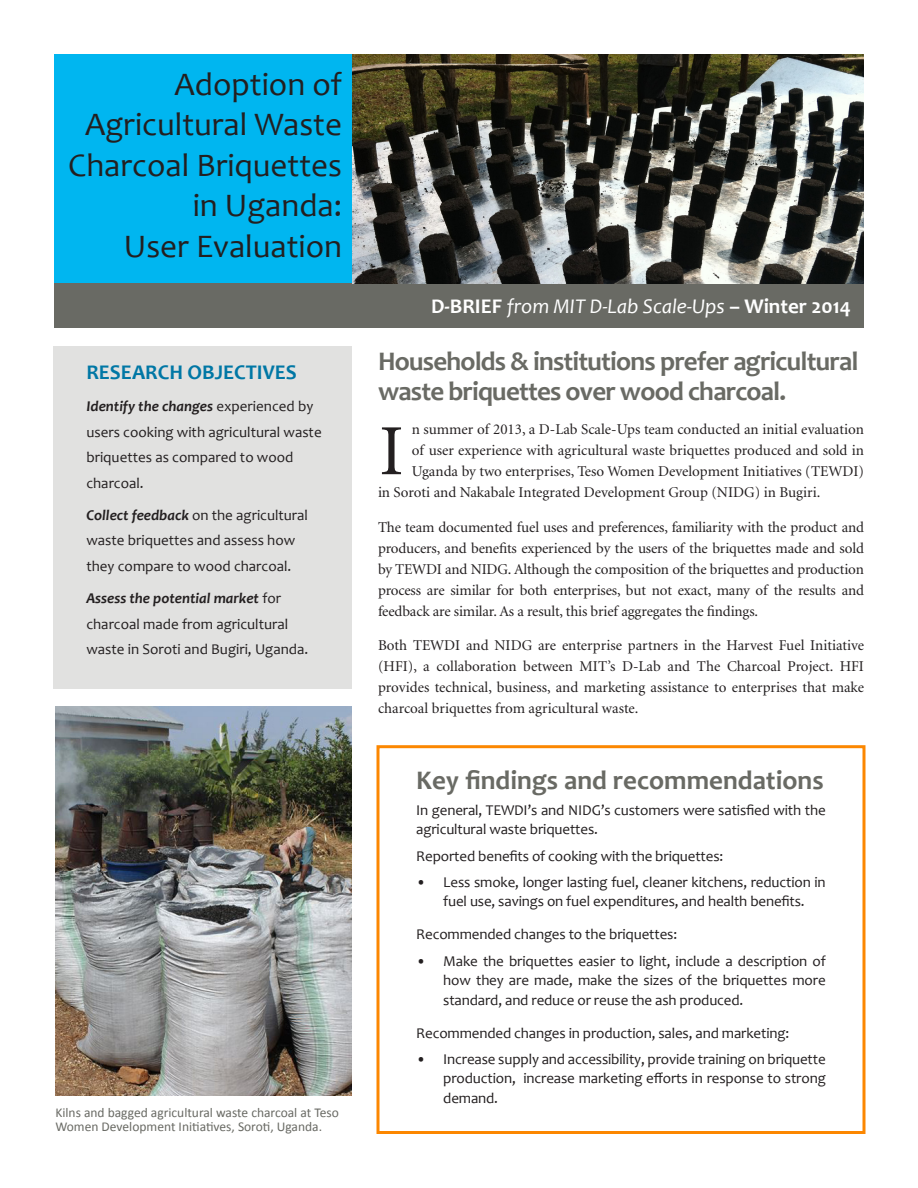
<style>
.page{position:relative;width:918px;height:1188px;background:#fff}
.page>*{position:absolute;margin:0;border:0;box-sizing:border-box;transform-origin:0 0}
.t1{font:72px "Minion Pro";color:#231f20}
.t2{font:33px/40.5px "Candara";color:#231f20;text-align:right}
.t3{font:700 27px/30px "Candara";letter-spacing:-.03em;color:#696a64}
.t4{font:700 27px "Candara";color:#696a64}
.t5{font:italic 21px "Candara";color:#fff}
.t6{font:700 21px "Candara";color:#0077a5}
.t7{font:15px/25.5px "Candara";letter-spacing:-.01em;color:#231f20}
.t8{font:15px/21px "Minion";color:#231f20;text-align:justify}
.t9{font:13.5px/13.5px "Calibri";color:#696a64}
.s1{font-weight:700;font-style:italic}
.s2{font-weight:700;font-style:normal}
</style>
<div class="page">
<div style="left:376px;top:745px;width:490px;height:389px;background:#fff;border:3px solid #fc8700"></div>
<div style="left:53px;top:346px;width:298px;height:343px;background:#e1e1e0"></div>
<div style="left:54px;top:283px;width:810px;height:45px;background:#696a64"></div>
<div style="left:54px;top:54px;width:298px;height:229px;background:#00b6f0"></div>
<img style="left:352px;top:54px;width:512px;height:229px">
<img style="left:55px;top:706px;width:296px;height:389px">
<p class="t2" style="left:68px;top:63px;width:275px">Adoption of<br>Agricultural Waste<br>Charcoal Briquettes</p>
<p class="t2" style="left:193px;top:185px;width:151px">in Uganda:</p>
<p class="t2" style="left:124px;top:225px;width:220px">User Evaluation</p>
<p class="t6" style="left:86px;top:359px;width:212px">RESEARCH OBJECTIVES</p>
<p class="t7" style="left:86px;top:393px;width:237px"><span class="s1">Identify the changes</span> experienced by users cooking with agricultural waste briquettes as compared to wood charcoal.</p>
<p class="t7" style="left:86px;top:502px;width:223px"><span class="s1">Collect feedback</span> on the agricultural waste briquettes and assess how they compare to wood charcoal.</p>
<p class="t7" style="left:86px;top:585px;width:223px"><span class="s1">Assess the potential market</span> for charcoal made from agricultural waste in Soroti and Bugiri, Uganda.</p>
<p class="t9" style="left:55px;top:1106px;width:285px">Kilns and bagged agricultural waste charcoal at Teso<br>Women Development Initiatives, Soroti, Uganda.</p>
<p class="t5" style="left:431px;top:293px;width:422px"><span class="s2">D-BRIEF</span> from MIT D-Lab Scale-Ups <span class="s2">– Winter 2014</span></p>
<p class="t3" style="left:378px;top:346px;width:482px">Households &amp; institutions prefer agricultural waste briquettes over wood charcoal.</p>
<p class="t8" style="left:412px;top:420px;width:454px">n summer of 2013, a D-Lab Scale-Ups team conducted an initial evaluation</p>
<p class="t8" style="left:412px;top:441px;width:454px">of user experience with agricultural waste briquettes produced and sold in</p>
<p class="t8" style="left:412px;top:462px;width:454px">Uganda by two enterprises, Teso Women Development Initiatives (TEWDI)</p>
<p class="t8" style="left:378px;top:483px;width:444px">in Soroti and Nakabale Integrated Development Group (NIDG) in Bugiri.</p>
<p class="t8" style="left:378px;top:517px;width:488px">The team documented fuel uses and preferences, familiarity with the product and producers, and benefits experienced by the users of the briquettes made and sold by TEWDI and NIDG. Although the composition of the briquettes and production process are similar for both enterprises, but not exact, many of the results and feedback are similar. As a result, this brief aggregates the findings.</p>
<p class="t8" style="left:378px;top:636px;width:488px">Both TEWDI and NIDG are enterprise partners in the Harvest Fuel Initiative (HFI), a collaboration between MIT’s D-Lab and The Charcoal Project. HFI provides technical, business, and marketing assistance to enterprises that make charcoal briquettes from agricultural waste.</p>
<p class="t1" style="left:379px;top:403px;width:26px">I</p>
<p class="t4" style="left:416px;top:763px;width:409px">Key findings and recommendations</p>
<p class="t7" style="left:416px;top:800px;width:411px;line-height:19.5px">In general, TEWDI’s and NIDG’s customers were satisfied with the agricultural waste briquettes.</p>
<p class="t7" style="left:416px;top:843px;width:309px">Reported benefits of cooking with the briquettes:</p>
<p class="t7" style="left:416px;top:872px;width:411px;line-height:19.5px;text-align:center">• Less smoke, longer lasting fuel, cleaner kitchens, reduction in fuel use, savings on fuel expenditures, and health benefits.</p>
<p class="t7" style="left:416px;top:922px;width:262px">Recommended changes to the briquettes:</p>
<p class="t7" style="left:443px;top:951px;width:384px;line-height:19.5px;text-align:justify;text-indent:-27px">• Make the briquettes easier to light, include a description of how they are made, make the sizes of the briquettes more standard, and reduce or reuse the ash produced.</p>
<p class="t7" style="left:416px;top:1020px;width:374px">Recommended changes in production, sales, and marketing:</p>
<p class="t7" style="left:443px;top:1049px;width:384px;line-height:19.5px;text-align:justify;text-indent:-27px">• Increase supply and accessibility, provide training on briquette production, increase marketing efforts in response to strong demand.</p>
</div>
